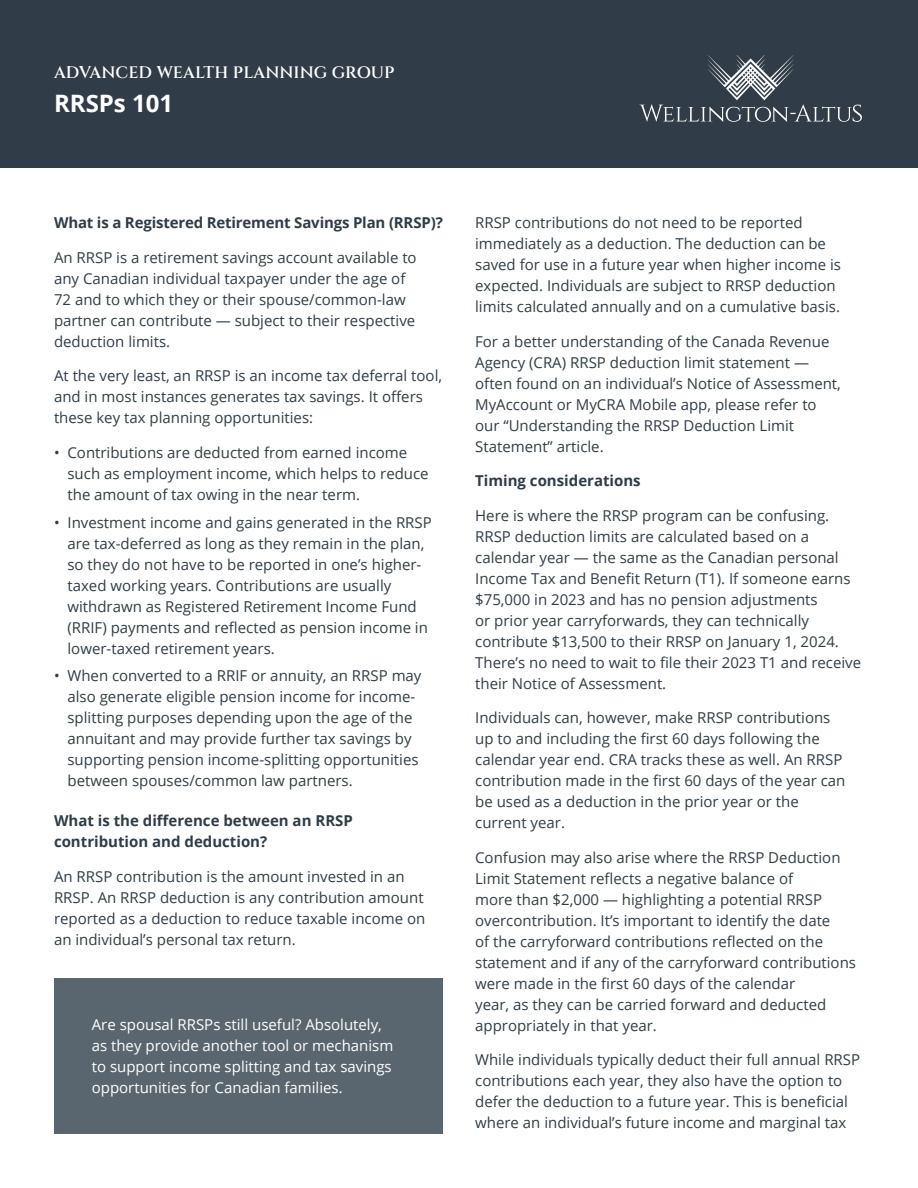
<style>
.page{position:relative;width:918px;height:1188px;background:#fff}
.page>*{position:absolute;margin:0;border:0;box-sizing:border-box;transform-origin:0 0}
.t1{font:700 24px "Open Sans";color:#fff}
.t2{font:600 16.5px "Cinzel";letter-spacing:.005em;color:#fff}
.t3{font:15px/21px "Open Sans";color:#303d48}
.t4{font:15px/21px "Open Sans";color:#fff}
.t5{font:700 15px/21px "Open Sans";color:#303d48}
</style>
<div class="page">
<div style="left:54px;top:978px;width:389px;height:156px;background:#59666f"></div>
<div style="left:0;top:0;width:918px;height:168px;background:#303d48"></div>
<svg style="left:639px;top:55px;width:223px;height:67px"></svg>
<p class="t2" style="left:54px;top:62px;width:342px">ADVANCED WEALTH PLANNING GROUP</p>
<h1 class="t1" style="left:54px;top:86px;width:121px">RRSPs 101</h1>
<p class="t5" style="left:54px;top:212px;width:390px">What is a Registered Retirement Savings Plan (RRSP)?</p>
<p class="t3" style="left:54px;top:247px;width:364px">An RRSP is a retirement savings account available to any Canadian individual taxpayer under the age of 72 and to which they or their spouse/common-law partner can contribute — subject to their respective deduction limits.</p>
<p class="t3" style="left:54px;top:365px;width:390px">At the very least, an RRSP is an income tax deferral tool, and in most instances generates tax savings. It offers these key tax planning opportunities:</p>
<p class="t3" style="left:68px;top:442px;width:363px;text-indent:-14px">• Contributions are deducted from earned income such as employment income, which helps to reduce the amount of tax owing in the near term.</p>
<p class="t3" style="left:68px;top:511px;width:366px;text-indent:-14px">• Investment income and gains generated in the RRSP are tax-deferred as long as they remain in the plan, so they do not have to be reported in one’s higher&shy;taxed working years. Contributions are usually withdrawn as Registered Retirement Income Fund (RRIF) payments and reflected as pension income in lower-taxed retirement years.</p>
<p class="t3" style="left:68px;top:665px;width:356px;text-indent:-14px">• When converted to a RRIF or annuity, an RRSP may also generate eligible pension income for income&shy;splitting purposes depending upon the age of the annuitant and may provide further tax savings by supporting pension income-splitting opportunities between spouses/common law partners.</p>
<p class="t5" style="left:54px;top:810px;width:300px">What is the difference between an RRSP contribution and deduction?</p>
<p class="t3" style="left:54px;top:865px;width:373px">An RRSP contribution is the amount invested in an RRSP. An RRSP deduction is any contribution amount reported as a deduction to reduce taxable income on an individual’s personal tax return.</p>
<p class="t4" style="left:92px;top:1014px;width:303px">Are spousal RRSPs still useful? Absolutely, as they provide another tool or mechanism to support income splitting and tax savings opportunities for Canadian families.</p>
<p class="t3" style="left:475px;top:212px;width:367px">RRSP contributions do not need to be reported immediately as a deduction. The deduction can be saved for use in a future year when higher income is expected. Individuals are subject to RRSP deduction limits calculated annually and on a cumulative basis.</p>
<p class="t3" style="left:475px;top:331px;width:367px">For a better understanding of the Canada Revenue Agency (CRA) RRSP deduction limit statement — often found on an individual’s Notice of Assessment, MyAccount or MyCRA Mobile app, please refer to our “Understanding the RRSP Deduction Limit Statement” article.</p>
<p class="t5" style="left:475px;top:470px;width:167px">Timing considerations</p>
<p class="t3" style="left:475px;top:505px;width:388px">Here is where the RRSP program can be confusing.<br>RRSP deduction limits are calculated based on a calendar year — the same as the Canadian personal Income Tax and Benefit Return (T1). If someone earns $75,000 in 2023 and has no pension adjustments<br>or prior year carryforwards, they can technically contribute $13,500 to their RRSP on January 1, 2024.<br>There’s no need to wait to file their 2023 T1 and receive their Notice of Assessment.</p>
<p class="t3" style="left:475px;top:707px;width:372px">Individuals can, however, make RRSP contributions up to and including the first 60 days following the calendar year end. CRA tracks these as well. An RRSP contribution made in the first 60 days of the year can be used as a deduction in the prior year or the current year.</p>
<p class="t3" style="left:475px;top:847px;width:382px">Confusion may also arise where the RRSP Deduction Limit Statement reflects a negative balance of<br>more than $2,000 — highlighting a potential RRSP overcontribution. It’s important to identify the date<br>of the carryforward contributions reflected on the statement and if any of the carryforward contributions were made in the first 60 days of the calendar<br>year, as they can be carried forward and deducted appropriately in that year.</p>
<p class="t3" style="left:475px;top:1049px;width:386px">While individuals typically deduct their full annual RRSP contributions each year, they also have the option to defer the deduction to a future year. This is beneficial where an individual’s future income and marginal tax</p>
</div>
